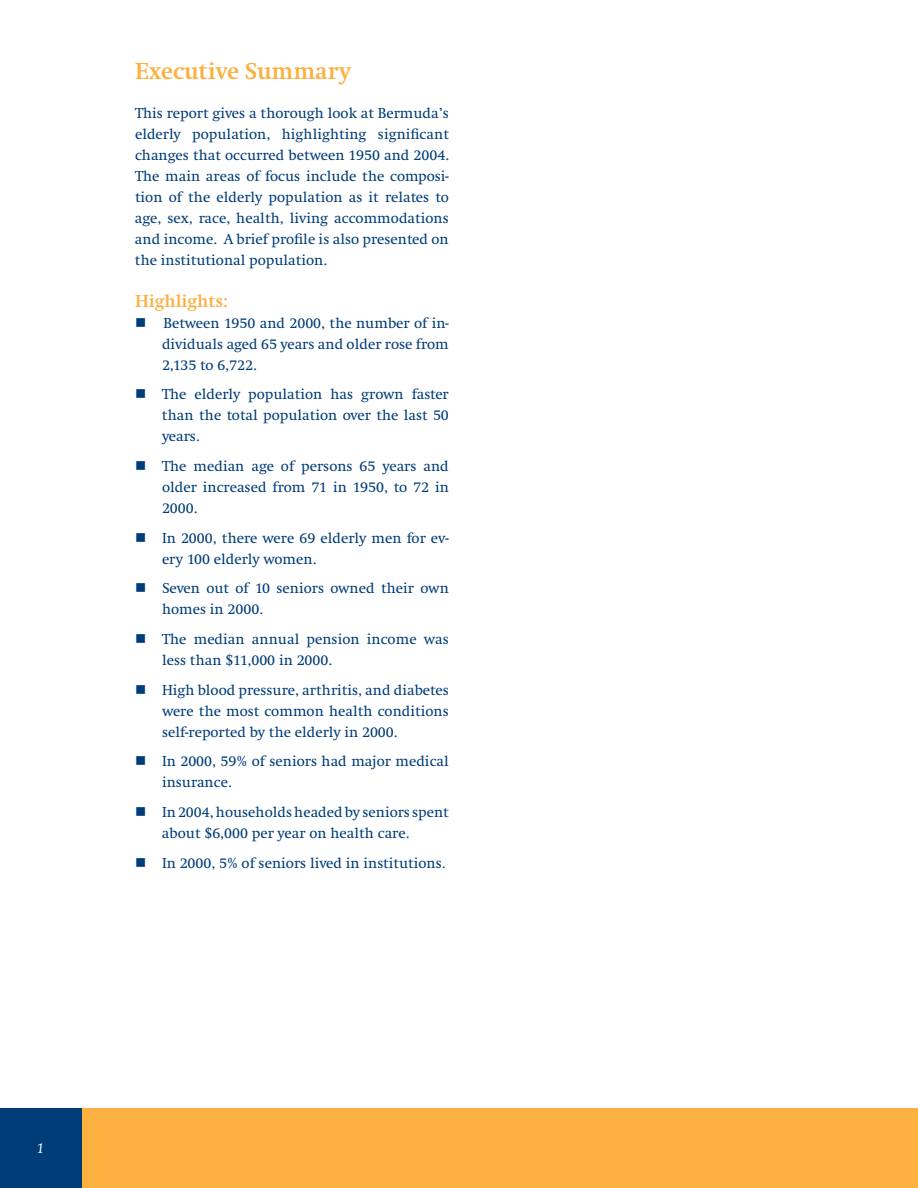
<style>
.page{position:relative;width:918px;height:1188px;background:#fff}
.page>*{position:absolute;margin:0;border:0;box-sizing:border-box;transform-origin:0 0}
.t1{font:700 24px "Swift EF";color:#fbb03f}
.t2{font:700 18px "Swift EF";color:#fbb03f}
.t3{font:15px/21px "Swift EF";color:#003d78;text-align:justify}
</style>
<div class="page">
<div style="left:0;top:1108px;width:918px;height:80px;background:#fbb03f"></div>
<div style="left:0;top:1108px;width:81px;height:80px;background:#003d78"></div>
<h1 class="t1" style="left:135px;top:58px;width:218px">Executive Summary</h1>
<p class="t3" style="left:135px;top:103px;width:315px">This report gives a thorough look at Bermuda’s elderly population, highlighting significant changes that occurred between 1950 and 2004.<br>The main areas of focus include the composi&shy;tion of the elderly population as it relates to age, sex, race, health, living accommodations and income. A brief profile is also presented on the institutional population.</p>
<p class="t2" style="left:135px;top:291px;width:94px">Highlights:</p>
<p class="t3" style="left:162px;top:313px;width:288px;text-indent:-27px">■ Between 1950 and 2000, the number of in&shy;dividuals aged 65 years and older rose from 2,135 to 6,722.</p>
<p class="t3" style="left:162px;top:384px;width:288px;text-indent:-27px">■ The elderly population has grown faster than the total population over the last 50 years.</p>
<p class="t3" style="left:162px;top:456px;width:288px;text-indent:-27px">■ The median age of persons 65 years and older increased from 71 in 1950, to 72 in 2000.</p>
<p class="t3" style="left:162px;top:528px;width:288px;text-indent:-27px">■ In 2000, there were 69 elderly men for ev&shy;ery 100 elderly women.</p>
<p class="t3" style="left:162px;top:578px;width:288px;text-indent:-27px">■ Seven out of 10 seniors owned their own homes in 2000.</p>
<p class="t3" style="left:162px;top:629px;width:288px;text-indent:-27px">■ The median annual pension income was less than $11,000 in 2000.</p>
<p class="t3" style="left:162px;top:679px;width:288px;text-indent:-27px">■ High blood pressure, arthritis, and diabetes were the most common health conditions self-reported by the elderly in 2000.</p>
<p class="t3" style="left:162px;top:751px;width:288px;text-indent:-27px">■ In 2000, 59% of seniors had major medical insurance.</p>
<p class="t3" style="left:162px;top:802px;width:288px;text-indent:-27px">■ In2004,householdsheadedby seniors spent about $6,000 per year on health care.</p>
<p class="t3" style="left:135px;top:852px;width:312px">■ In 2000, 5% of seniors lived in institutions.</p>
</div>
